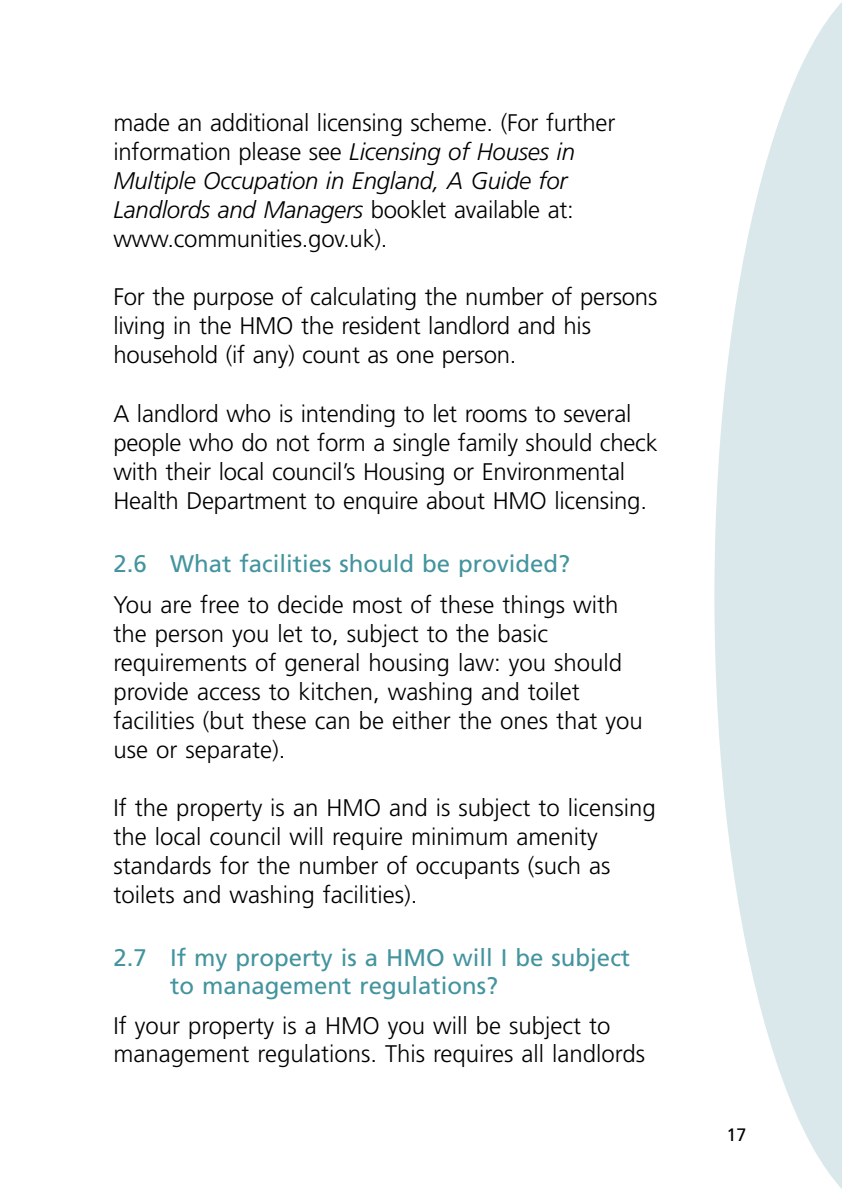
<style>
.page{position:relative;width:842px;height:1191px;background:#fff}
.page>*{position:absolute;margin:0;border:0;box-sizing:border-box;transform-origin:0 0}
.t1{font:300 24px/29px "Frutiger LT Std";color:#000}
.t2{font:24px/28.4px "Frutiger LT Std";color:#43949e}
.t3{font:18px "Frutiger LT Std";color:#000}
.s1{font-style:italic}
</style>
<div class="page">
<svg style="left:714px;top:2px;width:128px;height:1187px;fill:#dbe8eb"></svg>
<p class="t1" style="left:113px;top:109px;width:503px">made an additional licensing scheme. (For further information please see <span class="s1">Licensing of Houses in Multiple Occupation in England, A Guide for Landlords and Managers</span> booklet available at: www.communities.gov.uk).</p>
<p class="t1" style="left:113px;top:283px;width:545px">For the purpose of calculating the number of persons living in the HMO the resident landlord and his household (if any) count as one person.</p>
<p class="t1" style="left:113px;top:399px;width:546px">A landlord who is intending to let rooms to several people who do not form a single family should check with their local council’s Housing or Environmental Health Department to enquire about HMO licensing.</p>
<p class="t2" style="left:113px;top:550px;width:458px">2.6 What facilities should be provided?</p>
<p class="t1" style="left:113px;top:590px;width:531px">You are free to decide most of these things with the person you let to, subject to the basic requirements of general housing law: you should provide access to kitchen, washing and toilet facilities (but these can be either the ones that you use or separate).</p>
<p class="t1" style="left:113px;top:793px;width:544px">If the property is an HMO and is subject to licensing the local council will require minimum amenity standards for the number of occupants (such as toilets and washing facilities).</p>
<p class="t2" style="left:170px;top:943px;width:462px;text-indent:-57px">2.7 If my property is a HMO will I be subject to management regulations?</p>
<p class="t1" style="left:113px;top:1011px;width:533px;line-height:28.4px">If your property is a HMO you will be subject to management regulations. This requires all landlords</p>
<p class="t3" style="left:726px;top:1124px;width:22px">17</p>
</div>
